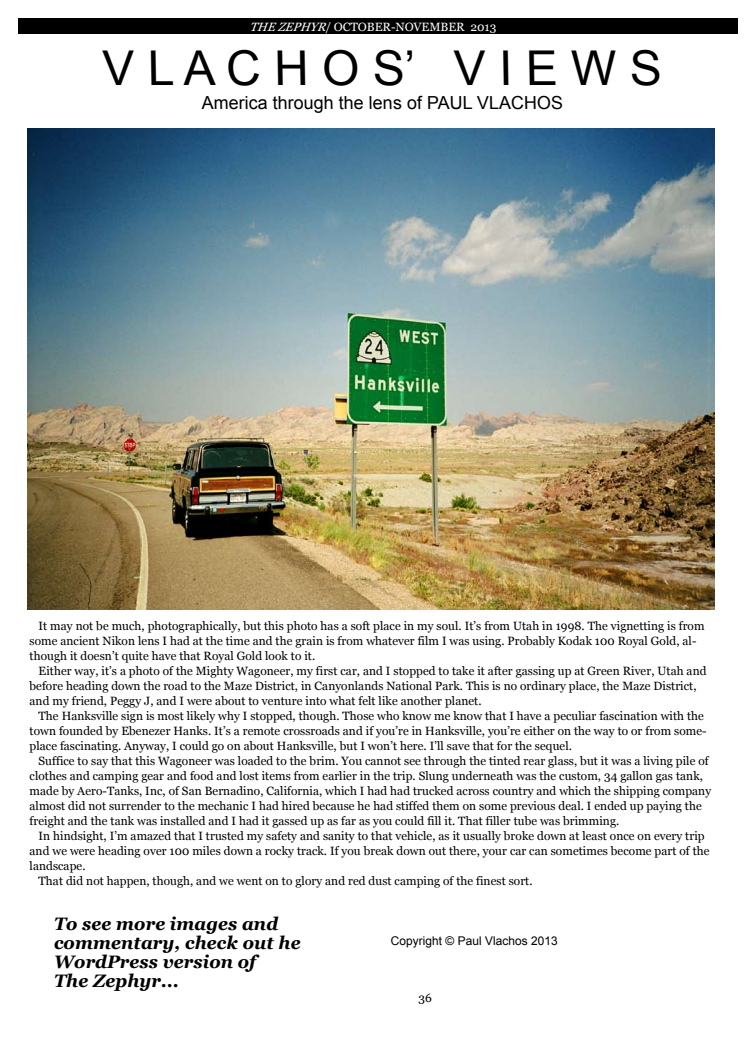
<style>
.page{position:relative;width:756px;height:1044px;background:#fff}
.page>*{position:absolute;margin:0;border:0;box-sizing:border-box;transform-origin:0 0}
.t1{font:48px "Arial";color:#000}
.t2{font:italic 700 18px/19px "Georgia";color:#000}
.t3{font:18px "Arial";color:#000}
.t4{font:12px/15px "Georgia";color:#000}
.t5{font:12px "Georgia";color:#fff}
.t6{font:12px "Arial";color:#000}
.s1{font-style:italic}
</style>
<div class="page">
<div style="left:18px;top:18px;width:720px;height:16px;background:#000"></div>
<img style="left:27px;top:128px;width:688px;height:481px">
<p class="t5" style="left:250px;top:19px;width:249px"><span class="s1">THEZEPHYR</span>/ OCTOBER-NOVEMBER 2013</p>
<h1 class="t1" style="left:103px;top:35px;width:562px">V L A C H O S’ V I E W S</h1>
<h2 class="t3" style="left:202px;top:90px;width:363px">America through the lens of PAUL VLACHOS</h2>
<p class="t4" style="left:30px;top:619px;width:677px;text-indent:9px">It may not be much, photographically, but this photo has a soft place in my soul. It’s from Utah in 1998. The vignetting is from some ancient Nikon lens I had at the time and the grain is from whatever film I was using. Probably Kodak 100 Royal Gold, al&shy;though it doesn’t quite have that Royal Gold look to it.</p>
<p class="t4" style="left:30px;top:664px;width:679px;text-indent:9px">Either way, it’s a photo of the Mighty Wagoneer, my first car, and I stopped to take it after gassing up at Green River, Utah and before heading down the road to the Maze District, in Canyonlands National Park. This is no ordinary place, the Maze District, and my friend, Peggy J, and I were about to venture into what felt like another planet.</p>
<p class="t4" style="left:30px;top:709px;width:679px;text-indent:9px">The Hanksville sign is most likely why I stopped, though. Those who know me know that I have a peculiar fascination with the town founded by Ebenezer Hanks. It’s a remote crossroads and if you’re in Hanksville, you’re either on the way to or from some&shy;place fascinating. Anyway, I could go on about Hanksville, but I won’t here. I’ll save that for the sequel.</p>
<p class="t4" style="left:30px;top:754px;width:683px;text-indent:9px">Suffice to say that this Wagoneer was loaded to the brim. You cannot see through the tinted rear glass, but it was a living pile of clothes and camping gear and food and lost items from earlier in the trip. Slung underneath was the custom, 34 gallon gas tank, made by Aero-Tanks, Inc, of San Bernadino, California, which I had had trucked across country and which the shipping company almost did not surrender to the mechanic I had hired because he had stiffed them on some previous deal. I ended up paying the freight and the tank was installed and I had it gassed up as far as you could fill it. That filler tube was brimming.</p>
<p class="t4" style="left:39px;top:829px;width:668px">In hindsight, I’m amazed that I trusted my safety and sanity to that vehicle, as it usually broke down at least once on every trip</p>
<p class="t4" style="left:30px;top:844px;width:682px">and we were heading over 100 miles down a rocky track. If you break down out there, your car can sometimes become part of the</p>
<p class="t4" style="left:30px;top:859px;width:58px">landscape.</p>
<p class="t4" style="left:39px;top:874px;width:496px">That did not happen, though, and we went on to glory and red dust camping of the finest sort.</p>
<h2 class="t2" style="left:54px;top:915px;width:249px">To see more images and commentary, check out he<br>WordPress version of<br>The Zephyr...</h2>
<p class="t6" style="left:391px;top:932px;width:169px">Copyright © Paul Vlachos 2013</p>
<p class="t4" style="left:419px;top:991px;width:15px">36</p>
</div>
